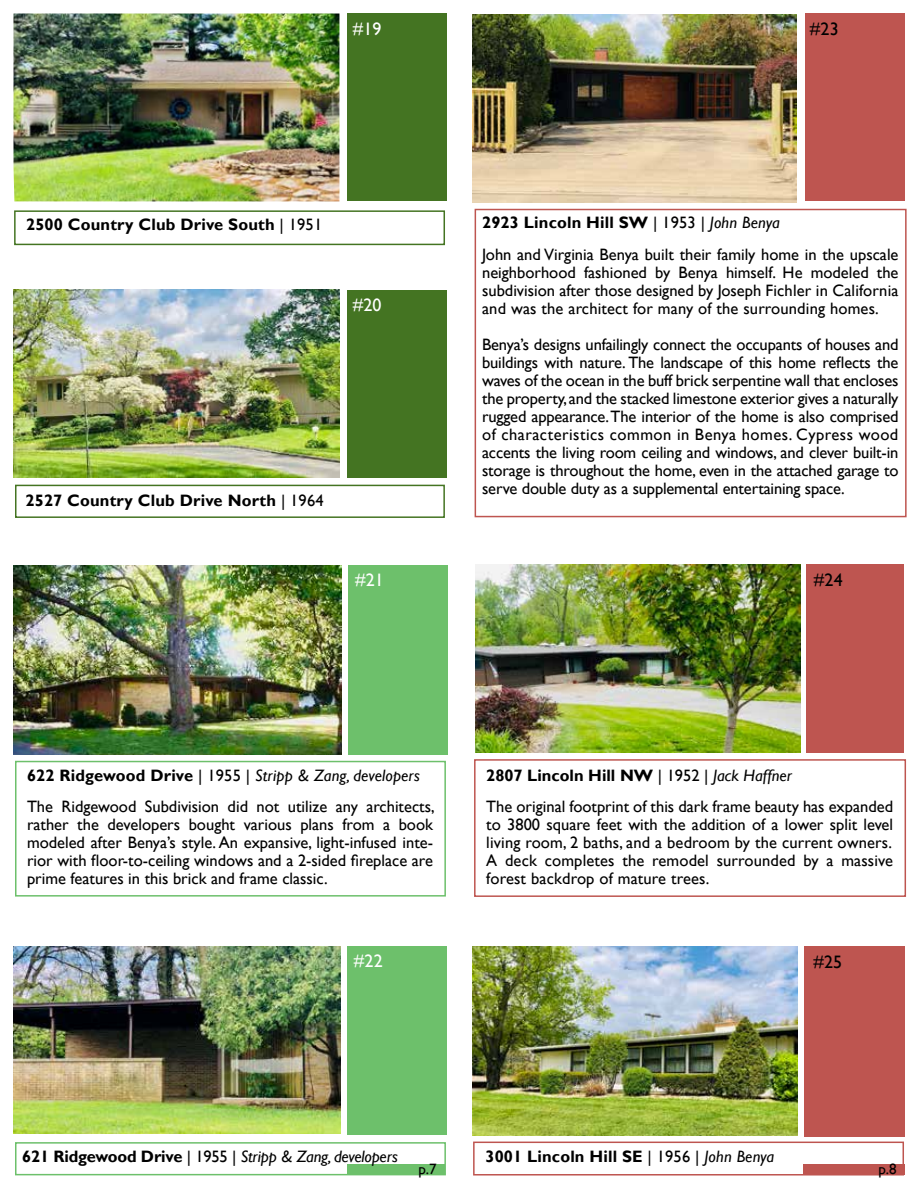
<style>
.page{position:relative;width:918px;height:1188px;background:#fff}
.page>*{position:absolute;margin:0;border:0;box-sizing:border-box;transform-origin:0 0}
.t1{font:18px "Gill Sans";letter-spacing:.01em;color:#fff}
.t2{font:18px "Gill Sans";color:#000}
.t3{font:16.5px/18px "Gill Sans";color:#000;text-align:justify}
.t4{font:700 16.5px "Gill Sans";letter-spacing:.01em;color:#000}
.t5{font:italic 16.5px "Gill Sans";letter-spacing:-.01em;color:#000}
.t6{font:15px "Gill Sans";color:#000}
.s1{font-weight:400}
.s2{font-weight:700}
.s3{font-style:italic}
.s4{font-weight:700;font-style:normal}
.s5{font-style:normal}
.s6{font-weight:400;font-style:italic}
</style>
<div class="page">
<div style="left:15px;top:1142px;width:431px;height:33px;border:2px solid #6dc06b"></div>
<div style="left:14px;top:210px;width:431px;height:35px;border:2px solid #447422"></div>
<img style="left:14px;top:14px;width:325px;height:187px">
<div style="left:347px;top:14px;width:100px;height:187px;background:#447422"></div>
<img style="left:14px;top:946px;width:326px;height:188px">
<div style="left:347px;top:946px;width:100px;height:188px;background:#6dc06b"></div>
<div style="left:15px;top:761px;width:431px;height:136px;border:2px solid #6dc06b"></div>
<img style="left:14px;top:566px;width:328px;height:189px">
<div style="left:349px;top:566px;width:99px;height:189px;background:#6dc06b"></div>
<div style="left:15px;top:485px;width:430px;height:33px;border:2px solid #447422"></div>
<img style="left:14px;top:290px;width:325px;height:187px">
<div style="left:347px;top:290px;width:100px;height:188px;background:#447422"></div>
<div style="left:347px;top:1164px;width:98px;height:10px;background:#6dc06b"></div>
<div style="left:473px;top:1142px;width:431px;height:34px;border:2px solid #be5550"></div>
<div style="left:474px;top:759px;width:432px;height:138px;border:2px solid #be5550"></div>
<img style="left:475px;top:565px;width:326px;height:188px">
<div style="left:807px;top:564px;width:97px;height:189px;background:#be5550"></div>
<div style="left:475px;top:209px;width:432px;height:308px;border:2px solid #be5550"></div>
<img style="left:473px;top:14px;width:324px;height:189px">
<div style="left:805px;top:14px;width:100px;height:187px;background:#be5550"></div>
<img style="left:473px;top:946px;width:325px;height:189px">
<div style="left:804px;top:946px;width:101px;height:191px;background:#be5550"></div>
<div style="left:803px;top:1164px;width:102px;height:10px;background:#be5550"></div>
<p class="t1" style="left:353px;top:18px;width:30px">#19</p>
<p class="t4" style="left:26px;top:214px;width:298px">2500 Country Club Drive South <span class="s1">| 1951</span></p>
<p class="t1" style="left:353px;top:294px;width:30px">#20</p>
<p class="t4" style="left:25px;top:491px;width:300px">2527 Country Club Drive North <span class="s1">| 1964</span></p>
<p class="t1" style="left:355px;top:570px;width:30px">#21</p>
<p class="t2" style="left:810px;top:18px;width:30px">#23</p>
<p class="t3" style="left:482px;top:207px;width:418px;line-height:31.5px"><span class="s2">2923 Lincoln Hill SW</span> | 1953 | <span class="s3">John Benya<br></span>John and Virginia Benya built their family home in the upscale</p>
<p class="t3" style="left:482px;top:264px;width:418px">neighborhood fashioned by Benya himself. He modeled the subdivision after those designed by Joseph Fichler in California and was the architect for many of the surrounding homes.</p>
<p class="t3" style="left:482px;top:336px;width:418px">Benya’s designs unfailingly connect the occupants of houses and buildings with nature. The landscape of this home reflects the waves of the ocean in the buff brick serpentine wall that encloses the property, and the stacked limestone exterior gives a naturally rugged appearance. The interior of the home is also comprised of characteristics common in Benya homes. Cypress wood accents the living room ceiling and windows, and clever built-in storage is throughout the home, even in the attached garage to serve double duty as a supplemental entertaining space.</p>
<p class="t2" style="left:814px;top:569px;width:30px">#24</p>
<p class="t3" style="left:27px;top:760px;width:409px;line-height:31.5px"><span class="s2">622 Ridgewood Drive</span> | 1955 | <span class="s3">Stripp &amp; Zang, developers<br></span>The Ridgewood Subdivision did not utilize any architects,</p>
<p class="t3" style="left:27px;top:816px;width:408px">rather the developers bought various plans from a book modeled after Benya’s style. An expansive, light-infused inte&shy;rior with floor-to-ceiling windows and a 2-sided fireplace are prime features in this brick and frame classic.</p>
<p class="t1" style="left:354px;top:951px;width:30px">#22</p>
<p class="t3" style="left:486px;top:760px;width:408px;line-height:31.5px"><span class="s2">2807 Lincoln Hill NW</span> | 1952 | <span class="s3">Jack Haffner<br></span>The original footprint of this dark frame beauty has expanded</p>
<p class="t3" style="left:486px;top:816px;width:408px">to 3800 square feet with the addition of a lower split level living room, 2 baths, and a bedroom by the current owners.<br>A deck completes the remodel surrounded by a massive forest backdrop of mature trees.</p>
<p class="t2" style="left:813px;top:951px;width:30px">#25</p>
<p class="t5" style="left:22px;top:1147px;width:377px"><span class="s4">621 Ridgewood Drive</span> <span class="s5">| 1955 |</span> Stripp &amp; Zang, developers</p>
<p class="t6" style="left:419px;top:1160px;width:20px">p.7</p>
<p class="t4" style="left:485px;top:1147px;width:290px">3001 Lincoln Hill SE <span class="s1">| 1956 |</span> <span class="s6">John Benya</span></p>
<p class="t6" style="left:879px;top:1160px;width:20px">p.8</p>
</div>
